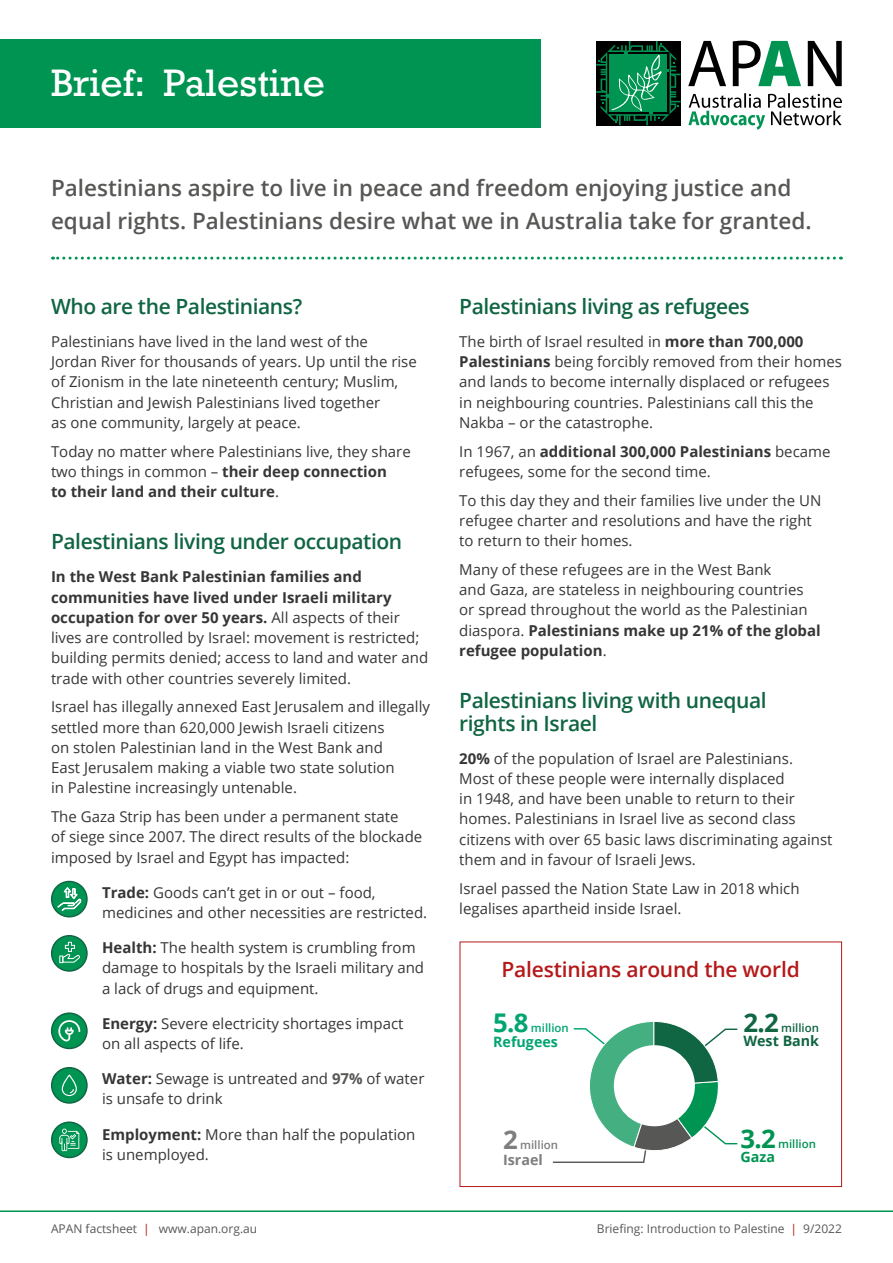
<style>
.page{position:relative;width:893px;height:1263px;background:#fff}
.page>*{position:absolute;margin:0;border:0;box-sizing:border-box;transform-origin:0 0}
.t1{font:36px "Rockwell";color:#fff}
.t2{font:700 25.8px "Open Sans";color:#106543}
.t3{font:700 25.8px "Open Sans";color:#00a571}
.t4{font:700 25.8px "Open Sans";color:#009453}
.t5{font:700 25.8px "Open Sans";color:#7e7e7d}
.t6{font:600 22.5px/33px "Open Sans";color:#575756}
.t7{font:600 21px/22.5px "Open Sans";letter-spacing:-.02em;color:#106543}
.t8{font:600 21px "Open Sans";letter-spacing:-.01em;color:#b5181a}
.t9{font:15px/20.2px "Open Sans";color:#373636}
.t10{font:700 14.25px "Open Sans";color:#106543}
.t11{font:700 14.25px "Open Sans";color:#00a571}
.t12{font:700 14.25px "Open Sans";color:#7e7e7d}
.t13{font:700 14.25px "Open Sans";color:#009453}
.t14{font:12px "Open Sans";color:#575756}
.t15{font:600 11.4px "Open Sans";color:#106543}
.t16{font:600 11.4px "Open Sans";color:#00a571}
.t17{font:600 11.4px "Open Sans";color:#7e7e7d}
.t18{font:600 11.4px "Open Sans";color:#009453}
.s1{font-weight:700}
.s2{font-weight:700;color:#575756}
.s3{color:#b5181a}
</style>
<div class="page">
<svg style="left:596px;top:41px;width:85px;height:84px;background:#0d5f3a"></svg>
<svg style="left:688px;top:93px;width:154px;height:37px"></svg>
<svg style="left:808px;top:41px;width:34px;height:45px"></svg>
<svg style="left:688px;top:41px;width:113px;height:45px"></svg>
<div style="left:0;top:39px;width:540px;height:89px;background:#009453"></div>
<hr style="left:0;top:1210px;width:893px;height:2px;background:#009453">
<svg style="left:53px;top:257px;width:781px;height:3px"></svg>
<svg style="left:552px;top:1021px;width:186px;height:142px"></svg>
<div style="left:614px;top:1045px;width:81px;height:81px;background:#fff;border-radius:50%"></div>
<div style="left:460px;top:942px;width:382px;height:245px;border:1px solid #b5181a"></div>
<svg style="left:52px;top:1122px;width:35px;height:35px"></svg>
<div style="left:51px;top:1121px;width:37px;height:37px;border:1px solid #106543;border-radius:50%"></div>
<svg style="left:52px;top:881px;width:35px;height:36px"></svg>
<div style="left:51px;top:881px;width:37px;height:36px;border:1px solid #106543;border-radius:50%"></div>
<svg style="left:58px;top:887px;width:23px;height:24px"></svg>
<div style="left:52px;top:936px;width:35px;height:35px;background:#009453;border-radius:50%"></div>
<div style="left:51px;top:935px;width:37px;height:37px;border:1px solid #106543;border-radius:50%"></div>
<svg style="left:59px;top:942px;width:21px;height:21px"></svg>
<svg style="left:52px;top:1013px;width:35px;height:35px"></svg>
<div style="left:51px;top:1012px;width:37px;height:37px;border:1px solid #106543;border-radius:50%"></div>
<svg style="left:57px;top:1019px;width:23px;height:23px"></svg>
<div style="left:52px;top:1068px;width:35px;height:35px;background:#009453;border-radius:50%"></div>
<div style="left:51px;top:1067px;width:37px;height:37px;border:1px solid #106543;border-radius:50%"></div>
<svg style="left:62px;top:1074px;width:15px;height:22px"></svg>
<svg style="left:59px;top:1128px;width:20px;height:23px"></svg>
<h1 class="t1" style="left:51px;top:61px;width:276px">Brief: Palestine</h1>
<h3 class="t6" style="left:51px;top:171px;width:762px">Palestinians aspire to live in peace and freedom enjoying justice and equal rights. Palestinians desire what we in Australia take for granted.</h3>
<h3 class="t7" style="left:51px;top:294px;width:253px">Who are the Palestinians?</h3>
<p class="t9" style="left:51px;top:331px;width:367px">Palestinians have lived in the land west of the Jordan River for thousands of years. Up until the rise of Zionism in the late nineteenth century; Muslim, Christian and Jewish Palestinians lived together<br>as one community, largely at peace.</p>
<p class="t9" style="left:51px;top:441px;width:361px">Today no matter where Palestinians live, they share two things in common – <span class="s1">their deep connection<br>to their land and their culture</span>.</p>
<h3 class="t7" style="left:51px;top:530px;width:353px">Palestinians living under occupation</h3>
<p class="t9" style="left:51px;top:566px;width:379px"><span class="s1">In the West Bank Palestinian families and communities have lived under Israeli military occupation for over 50 years.</span> All aspects of their lives are controlled by Israel: movement is restricted; building permits denied; access to land and water and trade with other countries severely limited.</p>
<p class="t9" style="left:51px;top:696px;width:380px">Israel has illegally annexed East Jerusalem and illegally settled more than 620,000 Jewish Israeli citizens<br>on stolen Palestinian land in the West Bank and<br>East Jerusalem making a viable two state solution<br>in Palestine increasingly untenable.</p>
<p class="t9" style="left:51px;top:806px;width:373px">The Gaza Strip has been under a permanent state<br>of siege since 2007. The direct results of the blockade imposed by Israel and Egypt has impacted:</p>
<p class="t9" style="left:102px;top:882px;width:327px"><span class="s1">Trade:</span> Goods can’t get in or out – food, medicines and other necessities are restricted.</p>
<p class="t9" style="left:102px;top:937px;width:323px"><span class="s1">Health:</span> The health system is crumbling from damage to hospitals by the Israeli military and a lack of drugs and equipment.</p>
<p class="t9" style="left:102px;top:1013px;width:303px"><span class="s1">Energy:</span> Severe electricity shortages impact on all aspects of life.</p>
<p class="t9" style="left:102px;top:1068px;width:324px"><span class="s1">Water:</span> Sewage is untreated and <span class="s2">97%</span> of water is unsafe to drink</p>
<p class="t9" style="left:102px;top:1123px;width:315px"><span class="s1">Employment:</span> More than half the population is unemployed.</p>
<h3 class="t7" style="left:459px;top:294px;width:292px">Palestinians living as refugees</h3>
<p class="t9" style="left:459px;top:331px;width:384px">The birth of Israel resulted in <span class="s1">more than 700,000<br>Palestinians</span> being forcibly removed from their homes and lands to become internally displaced or refugees in neighbouring countries. Palestinians call this the Nakba – or the catastrophe.</p>
<p class="t9" style="left:459px;top:441px;width:373px">In 1967, an <span class="s1">additional 300,000 Palestinians</span> became refugees, some for the second time.</p>
<p class="t9" style="left:459px;top:490px;width:364px">To this day they and their families live under the UN refugee charter and resolutions and have the right to return to their homes.</p>
<p class="t9" style="left:459px;top:559px;width:363px">Many of these refugees are in the West Bank<br>and Gaza, are stateless in neighbouring countries or spread throughout the world as the Palestinian diaspora. <span class="s1">Palestinians make up 21% of the global refugee population</span>.</p>
<h3 class="t7" style="left:459px;top:689px;width:309px">Palestinians living with unequal rights in Israel</h3>
<p class="t9" style="left:459px;top:748px;width:375px"><span class="s1">20%</span> of the population of Israel are Palestinians.<br>Most of these people were internally displaced<br>in 1948, and have been unable to return to their homes. Palestinians in Israel live as second class citizens with over 65 basic laws discriminating against them and in favour of Israeli Jews.</p>
<p class="t9" style="left:459px;top:878px;width:342px">Israel passed the Nation State Law in 2018 which legalises apartheid inside Israel.</p>
<h3 class="t8" style="left:501px;top:955px;width:300px">Palestinians around the world</h3>
<h2 class="t3" style="left:493px;top:1004px;width:37px">5.8</h2>
<p class="t16" style="left:531px;top:1020px;width:39px">million</p>
<p class="t11" style="left:493px;top:1032px;width:66px">Refugees</p>
<h2 class="t5" style="left:503px;top:1121px;width:16px">2</h2>
<p class="t17" style="left:520px;top:1137px;width:39px">million</p>
<p class="t12" style="left:503px;top:1149px;width:41px">Israel</p>
<h2 class="t2" style="left:743px;top:1004px;width:37px">2.2</h2>
<p class="t15" style="left:781px;top:1020px;width:39px">million</p>
<p class="t10" style="left:743px;top:1031px;width:77px">West Bank</p>
<h2 class="t4" style="left:740px;top:1120px;width:37px">3.2</h2>
<p class="t18" style="left:778px;top:1135px;width:39px">million</p>
<p class="t13" style="left:740px;top:1146px;width:36px">Gaza</p>
<p class="t14" style="left:51px;top:1220px;width:208px">APAN factsheet <span class="s3">|</span> www.apan.org.au</p>
<p class="t14" style="left:597px;top:1220px;width:247px">Briefing: Introduction to Palestine <span class="s3">|</span> 9/2022</p>
</div>
